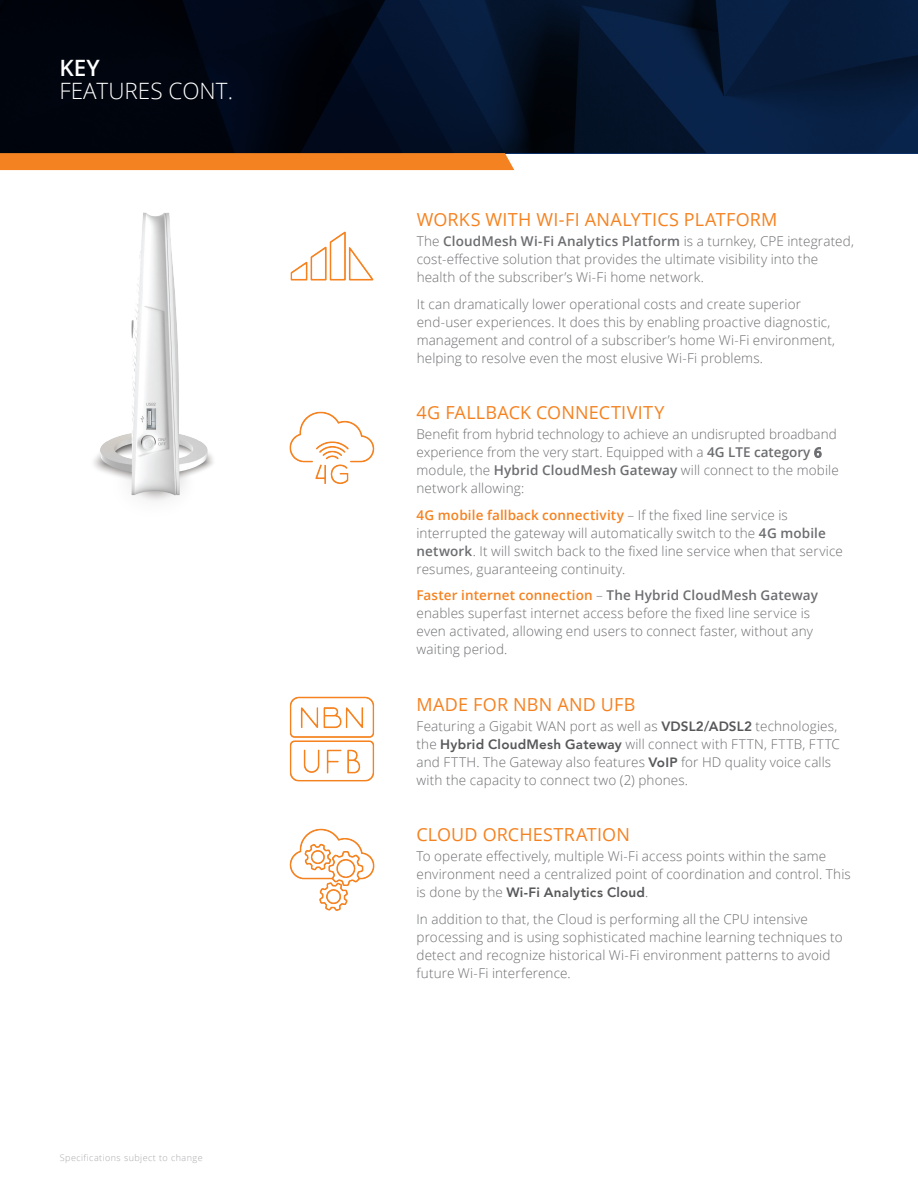
<style>
.page{position:relative;width:918px;height:1188px;background:#fff}
.page>*{position:absolute;margin:0;border:0;box-sizing:border-box;transform-origin:0 0}
.PN_Top_Page_Header_S{font:300 22.5px "Open Sans";color:#fff}
.PN_Top_Page_Header_S-2{font:600 22.5px "Open Sans";color:#fff}
.PN_Body_Copy{font:18px "Open Sans";letter-spacing:.015em;color:#f58220}
.PN_Body_Copy-2{font:300 13.5px/18px "Open Sans";letter-spacing:.01em;color:#6c6d70}
.PN_Subject_to_Change{font:300 9px "Open Sans";letter-spacing:.05em;color:#a8a9ad}
.s1{font-weight:600}
.s2{font-weight:600;color:#f58220}
.s3{font-family:"Avenir LT";font-weight:800;color:#57585a}
</style>
<div class="page">
<svg style="left:504px;top:0;width:414px;height:153px;background:#061934"></svg>
<div style="left:0;top:153px;width:514px;height:17px;background:#f58220"></div>
<svg style="left:453px;top:0;width:51px;height:153px;background:#061a38"></svg>
<svg style="left:402px;top:0;width:51px;height:153px;background:#04142f"></svg>
<svg style="left:0;top:0;width:402px;height:153px;background:#000511"></svg>
<img style="left:289px;top:411px;width:85px;height:73px">
<img style="left:290px;top:231px;width:84px;height:50px">
<img style="left:289px;top:697px;width:85px;height:85px">
<img style="left:289px;top:828px;width:85px;height:83px">
<img style="left:93px;top:213px;width:120px;height:288px">
<p class="PN_Top_Page_Header_S-2" style="left:59px;top:53px;width:42px">KEY</p>
<p class="PN_Top_Page_Header_S" style="left:59px;top:75px;width:175px">FEATURES CONT.</p>
<p class="PN_Subject_to_Change" style="left:60px;top:1151px;width:144px">Specifications subject to change</p>
<p class="PN_Body_Copy" style="left:417px;top:208px;width:362px">WORKS WITH WI-FI ANALYTICS PLATFORM</p>
<p class="PN_Body_Copy-2" style="left:417px;top:232px;width:439px">The <span class="s1">CloudMesh Wi-Fi Analytics Platform</span> is a turnkey, CPE integrated, cost-effective solution that provides the ultimate visibility into the health of the subscriber’s Wi-Fi home network.</p>
<p class="PN_Body_Copy-2" style="left:417px;top:295px;width:420px">It can dramatically lower operational costs and create superior end-user experiences. It does this by enabling proactive diagnostic, management and control of a subscriber’s home Wi-Fi environment, helping to resolve even the most elusive Wi-Fi problems.</p>
<p class="PN_Body_Copy" style="left:416px;top:400px;width:249px">4G FALLBACK CONNECTIVITY</p>
<p class="PN_Body_Copy-2" style="left:416px;top:425px;width:424px">Benefit from hybrid technology to achieve an undisrupted broadband experience from the very start. Equipped with a <span class="s1">4G LTE category 6 </span>module, the <span class="s1">Hybrid CloudMesh Gateway</span> will connect to the mobile network allowing:</p>
<p class="PN_Body_Copy-2" style="left:416px;top:506px;width:428px"><span class="s2">4G mobile fallback connectivity</span> – If the fixed line service is interrupted the gateway will automatically switch to the <span class="s1">4G mobile network</span>. It will switch back to the fixed line service when that service resumes, guaranteeing continuity.</p>
<p class="PN_Body_Copy-2" style="left:416px;top:586px;width:403px"><span class="s2">Faster internet connection</span> – <span class="s1">The Hybrid CloudMesh Gateway </span>enables superfast internet access before the fixed line service is even activated, allowing end users to connect faster, without any waiting period.</p>
<p class="PN_Body_Copy" style="left:416px;top:692px;width:220px">MADE FOR NBN AND UFB</p>
<p class="PN_Body_Copy-2" style="left:416px;top:716px;width:425px">Featuring a Gigabit WAN port as well as <span class="s3">VDSL2/ADSL2</span> technologies, the <span class="s3">Hybrid CloudMesh Gateway</span> will connect with FTTN, FTTB, FTTC and FTTH. The Gateway also features <span class="s3">VoIP</span> for HD quality voice calls with the capacity to connect two (2) phones.</p>
<p class="PN_Body_Copy" style="left:416px;top:822px;width:215px">CLOUD ORCHESTRATION</p>
<p class="PN_Body_Copy-2" style="left:416px;top:847px;width:436px">To operate effectively, multiple Wi-Fi access points within the same environment need a centralized point of coordination and control. This is done by the <span class="s3">Wi-Fi Analytics Cloud</span>.</p>
<p class="PN_Body_Copy-2" style="left:416px;top:909px;width:428px">In addition to that, the Cloud is performing all the CPU intensive processing and is using sophisticated machine learning techniques to detect and recognize historical Wi-Fi environment patterns to avoid future Wi-Fi interference.</p>
</div>
